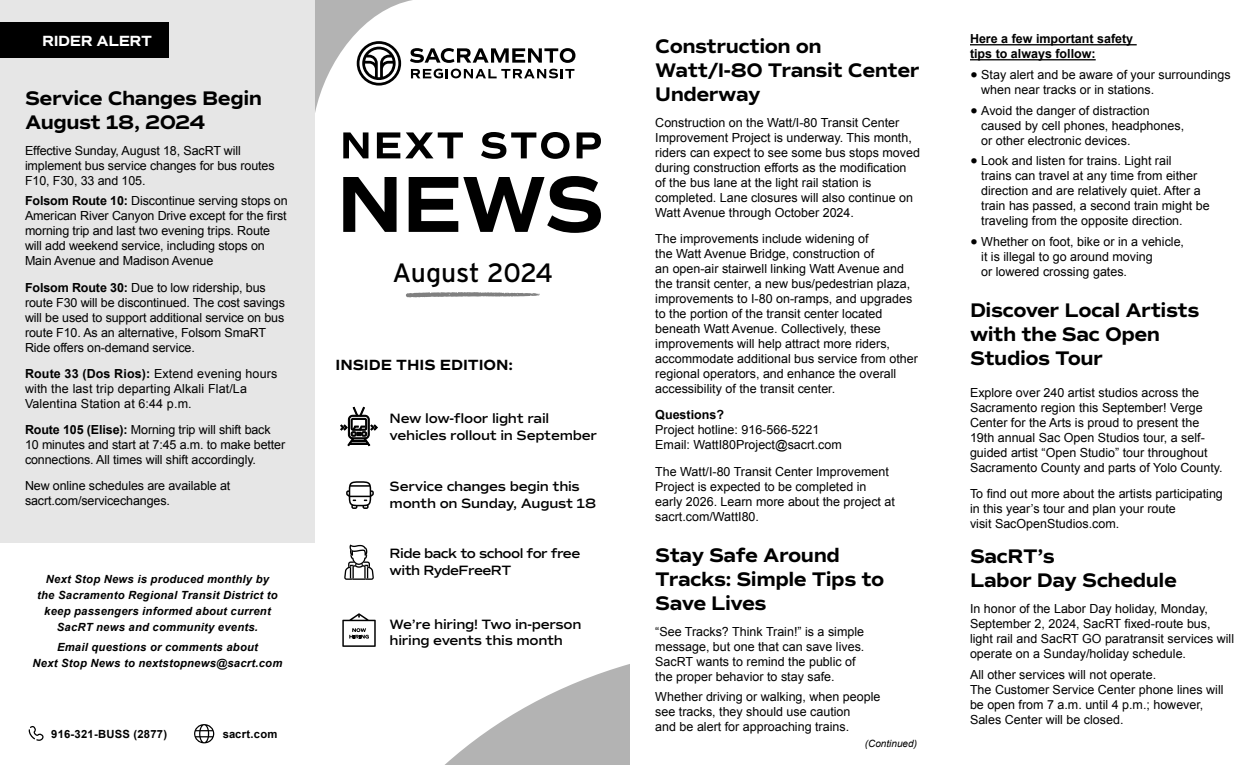
<style>
.page{position:relative;width:1260px;height:765px;background:#fff}
.page>*{position:absolute;margin:0;border:0;box-sizing:border-box;transform-origin:0 0}
.t1{font:26.5px "Interstate";letter-spacing:-.01em;color:#000}
.Heading{font:700 20px/24px "Commuters Sans";letter-spacing:-.025em;color:#000}
.Title_header{font:700 15px "Commuters Sans";letter-spacing:-.005em;color:#000}
.Title_header-2{font:700 15px "Commuters Sans";letter-spacing:-.025em;color:#fff}
.Inside_news{font:600 13.75px/16.5px "Commuters Sans";letter-spacing:-.02em;color:#000}
.Inside_news-2{font:600 13.75px/16.5px "Commuters Sans";letter-spacing:-.04em;color:#000}
.Paragraph{font:12.5px/15px "Arial";color:#000}
.Heading-2{font:12.5px/15px "Arial";color:#000}
.Paragraph-2{font:700 12.5px/15px "Arial";color:#000}
.Paragraph-3{font:italic 700 11.25px/16px "Arial";letter-spacing:.02em;color:#000;text-align:center}
.Inside_news-3{font:700 11.25px "Arial";letter-spacing:.02em;color:#000}
.Continued{font:italic 10px "Arial";color:#000}
.s1{font-weight:700}
.s2{font-family:"Helvetica Neue"}
</style>
<div class="page">
<div style="left:0;top:0;width:315px;height:543px;background:#e6e6e6"></div>
<div style="left:0;top:22px;width:168px;height:36px;background:#000"></div>
<svg style="left:445px;top:664px;width:185px;height:101px"></svg>
<svg style="left:343px;top:132px;width:258px;height:101px"></svg>
<svg style="left:315px;top:0;width:260px;height:113px"></svg>
<svg style="left:406px;top:292px;width:134px;height:5px"></svg>
<svg style="left:194px;top:724px;width:20px;height:19px"></svg>
<svg style="left:29px;top:726px;width:15px;height:15px"></svg>
<hr style="left:970px;top:44px;width:167px;height:1px;background:#000">
<hr style="left:970px;top:59px;width:126px;height:1px;background:#000">
<svg style="left:344px;top:545px;width:30px;height:35px"></svg>
<svg style="left:340px;top:407px;width:38px;height:39px"></svg>
<svg style="left:342px;top:613px;width:34px;height:34px"></svg>
<svg style="left:346px;top:481px;width:28px;height:28px"></svg>
<p class="Title_header-2" style="left:42px;top:31px;width:112px">RIDER ALERT</p>
<p class="Heading" style="left:25px;top:86px;width:239px">Service Changes Begin<br>August 18, 2024</p>
<p class="Paragraph" style="left:25px;top:143px;width:251px">Effective Sunday, August 18, SacRT will implement bus service changes for bus routes<br>F10, F30, 33 and 105.</p>
<p class="Paragraph" style="left:25px;top:194px;width:264px"><span class="s1">Folsom Route 10:</span> Discontinue serving stops on American River Canyon Drive except for the first morning trip and last two evening trips. Route will add weekend service, including stops on Main Avenue and Madison Avenue</p>
<p class="Paragraph" style="left:25px;top:280px;width:261px"><span class="s1">Folsom Route 30:</span> Due to low ridership, bus route F30 will be discontinued. The cost savings will be used to support additional service on bus route F10. As an alternative, Folsom SmaRT Ride offers on-demand service.</p>
<p class="Paragraph" style="left:25px;top:366px;width:254px"><span class="s1">Route 33 (Dos Rios):</span> Extend evening hours with the last trip departing Alkali Flat/La<br>Valentina Station at 6:44 p.m.</p>
<p class="Paragraph" style="left:25px;top:422px;width:262px"><span class="s1">Route 105 (Elise):</span> Morning trip will shift back<br>10 minutes and start at 7:45 a.m. to make better connections. All times will shift accordingly.</p>
<p class="Paragraph" style="left:25px;top:479px;width:207px">New online schedules are available at sacrt.com/servicechanges.</p>
<p class="Paragraph-3" style="left:37px;top:571px;width:242px">Next Stop News is produced monthly by the Sacramento Regional Transit District to keep passengers informed about current SacRT news and community events.</p>
<p class="Paragraph-3" style="left:33px;top:639px;width:251px">Email questions or comments about<br>Next Stop News to nextstopnews@sacrt.com</p>
<p class="Inside_news-3" style="left:51px;top:726px;width:117px">916-321-BUSS (2877)</p>
<p class="Inside_news-3" style="left:223px;top:726px;width:56px">sacrt.com</p>
<p class="t1" style="left:392px;top:258px;width:162px">August 2024</p>
<p class="Title_header" style="left:336px;top:356px;width:179px">INSIDE THIS EDITION:</p>
<p class="Inside_news" style="left:390px;top:411px;width:209px">New low-floor light rail vehicles rollout in September</p>
<p class="Inside_news" style="left:390px;top:478px;width:208px">Service changes begin this month on Sunday, August 18</p>
<p class="Inside_news-2" style="left:390px;top:545px;width:192px">Ride back to school for free with RydeFreeRT</p>
<p class="Inside_news" style="left:390px;top:616px;width:193px">We’re hiring! Two in-person hiring events this month</p>
<p class="Heading" style="left:655px;top:34px;width:266px">Construction on<br>Watt/I-80 Transit Center<br>Underway</p>
<p class="Paragraph" style="left:655px;top:115px;width:266px">Construction on the Watt/I-80 Transit Center Improvement Project is underway. This month, riders can expect to see some bus stops moved during construction efforts as the modification of the bus lane at the light rail station is completed. Lane closures will also continue on Watt Avenue through October 2024.</p>
<p class="Paragraph" style="left:655px;top:231px;width:264px">The improvements include widening of<br>the Watt Avenue Bridge, construction of<br>an open-air stairwell linking Watt Avenue and the transit center, a new bus/pedestrian plaza, improvements to I-80 on-ramps, and upgrades to the portion of the transit center located beneath Watt Avenue. Collectively, these improvements will help attract more riders, accommodate additional bus service from other regional operators, and enhance the overall accessibility of the transit center.</p>
<p class="Paragraph" style="left:655px;top:408px;width:188px"><span class="s1">Questions?<br></span>Project hotline: 916-566-5221<br>Email: WattI80Project@sacrt.com</p>
<p class="Paragraph" style="left:655px;top:464px;width:241px">The Watt/I-80 Transit Center Improvement Project is expected to be completed in early 2026. Learn more about the project at sacrt.com/WattI80.</p>
<p class="Heading" style="left:655px;top:543px;width:231px">Stay Safe Around<br>Tracks: Simple Tips to<br>Save Lives</p>
<p class="Paragraph" style="left:655px;top:624px;width:211px">“See Tracks? Think Train!” is a simple message, but one that can save lives.<br>SacRT wants to remind the public of the proper behavior to stay safe.</p>
<p class="Paragraph" style="left:655px;top:690px;width:227px">Whether driving or walking, when people see tracks, they should use caution<br>and be alert for approaching trains.</p>
<p class="Continued" style="left:865px;top:737px;width:54px">(Continued)</p>
<p class="Paragraph-2" style="left:970px;top:32px;width:165px">Here a few important safety tips to always follow:</p>
<p class="Paragraph" style="left:981px;top:67px;width:251px;text-indent:-11px"><span class="s2">●</span> Stay alert and be aware of your surroundings when near tracks or in stations.</p>
<p class="Paragraph" style="left:981px;top:103px;width:204px;text-indent:-11px"><span class="s2">●</span> Avoid the danger of distraction caused by cell phones, headphones, or other electronic devices.</p>
<p class="Paragraph" style="left:981px;top:154px;width:230px;text-indent:-11px"><span class="s2">●</span> Look and listen for trains. Light rail<br>trains can travel at any time from either direction and are relatively quiet. After a train has passed, a second train might be traveling from the opposite direction.</p>
<p class="Paragraph" style="left:981px;top:234px;width:204px;text-indent:-11px"><span class="s2">●</span> Whether on foot, bike or in a vehicle, it is illegal to go around moving<br>or lowered crossing gates.</p>
<p class="Heading" style="left:970px;top:298px;width:231px">Discover Local Artists with the Sac Open<br>Studios Tour</p>
<p class="Paragraph" style="left:970px;top:385px;width:254px">Explore over 240 artist studios across the Sacramento region this September! Verge Center for the Arts is proud to present the 19th annual Sac Open Studios tour, a self&shy;guided artist “Open Studio” tour throughout Sacramento County and parts of Yolo County.</p>
<p class="Paragraph" style="left:970px;top:486px;width:254px">To find out more about the artists participating in this year’s tour and plan your route<br>visit SacOpenStudios.com.</p>
<p class="Heading" style="left:970px;top:545px;width:209px">SacRT’s<br>Labor Day Schedule</p>
<p class="Heading-2" style="left:970px;top:602px;width:266px">In honor of the Labor Day holiday, Monday, September 2, 2024, SacRT fixed-route bus, light rail and SacRT GO paratransit services will operate on a Sunday/holiday schedule.</p>
<p class="Heading-2" style="left:970px;top:667px;width:255px">All other services will not operate.<br>The Customer Service Center phone lines will be open from 7 a.m. until 4 p.m.; however, Sales Center will be closed.</p>
</div>
